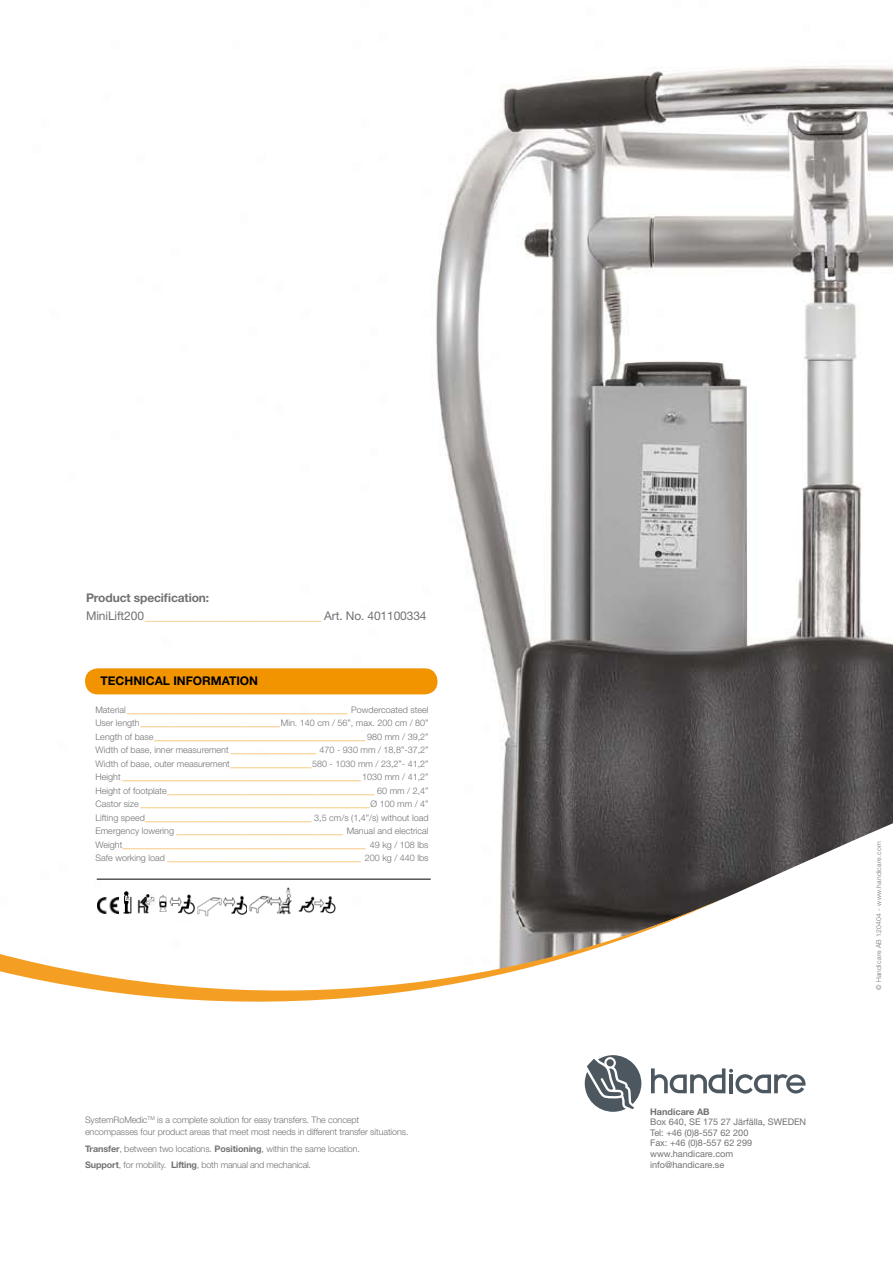
<style>
.page{position:relative;width:893px;height:1263px;background:#fff}
.page>*{position:absolute;margin:0;border:0;box-sizing:border-box;transform-origin:0 0}
.t1{font:12px/18px "Helvetica Neue";letter-spacing:-.01em;color:#f8b55b}
.t2{font:700 12px "Helvetica Neue";color:#000}
.t3{font:9.15px/10.6px "Helvetica Neue";color:#707173}
.t4{font:700 9.15px "Helvetica Neue";color:#707173}
.t5{font:300 9px/13.5px "Helvetica Neue";color:#f29400;text-align:justify}
.t6{font:300 9px/12px "Helvetica Neue";letter-spacing:-.01em;color:#707173}
.t7{font:300 6.75px "Helvetica Neue";letter-spacing:.04em;color:#707173}
.s1{font-weight:700;color:#707173}
.s2{color:#707173}
.s3{font-weight:700}
</style>
<div class="page">
<img style="left:85px;top:66px;width:808px;height:622px">
<svg style="left:86px;top:688px;width:807px;height:406px"></svg>
<svg style="left:585px;top:1055px;width:56px;height:57px"></svg>
<svg style="left:651px;top:1068px;width:154px;height:25px"></svg>
<svg style="left:0;top:890px;width:723px;height:141px"></svg>
<hr style="left:889px;top:908px;width:4px;height:348px;background:#fff">
<img style="left:298px;top:895px;width:40px;height:20px">
<div style="left:85px;top:668px;width:352px;height:26px;background:#f29400;border-radius:13px"></div>
<hr style="left:97px;top:879px;width:334px;height:1px;background:#000">
<img style="left:196px;top:893px;width:52px;height:26px">
<img style="left:97px;top:897px;width:22px;height:16px">
<img style="left:137px;top:894px;width:60px;height:20px">
<svg style="left:123px;top:892px;width:9px;height:22px"></svg>
<img style="left:247px;top:885px;width:48px;height:32px">
<h1 class="t1" style="left:86px;top:589px;width:342px"><span class="s1">Product specification:<br></span><span class="s2">MiniLift200</span>______________________________ <span class="s2">Art. No. 401100334</span></h1>
<h1 class="t2" style="left:100px;top:673px;width:159px">TECHNICAL INFORMATION</h1>
<p class="t5" style="left:95px;top:703px;width:335px"><span class="s2">Material</span> _________________________________________________ <span class="s2">Powdercoated steel User length</span>_______________________________<span class="s2">Min. 140 cm / 56”, max. 200 cm / 80” Length of base</span>_______________________________________________ <span class="s2">980 mm / 39,2” Width of base, inner measurement</span> ___________________ <span class="s2">470 - 930 mm / 18,8”-37,2” Width of base, outer measurement</span>__________________<span class="s2">580 - 1030 mm / 23,2”- 41,2” Height</span> _____________________________________________________<span class="s2">1030 mm / 41,2” Height of footplate</span>______________________________________________ <span class="s2">60 mm / 2,4” Castor size</span> ___________________________________________________<span class="s2">Ø 100 mm / 4” Lifting speed</span>_____________________________________ <span class="s2">3,5 cm/s (1,4”/s) without load Emergency lowering</span> _____________________________________ <span class="s2">Manual and electrical Weight</span>______________________________________________________ <span class="s2">49 kg / 108 lbs Safe working load</span> ___________________________________________ <span class="s2">200 kg / 440 lbs</span></p>
<p class="t6" style="left:85px;top:1114px;width:325px">SystemRoMedic<sup>TM</sup> is a complete solution for easy transfers. The concept encompasses four product areas that meet most needs in different transfer situations.</p>
<p class="t6" style="left:85px;top:1140px;width:277px;line-height:16.2px"><span class="s3">Transfer</span>, between two locations. <span class="s3">Positioning</span>, within the same location.<br><span class="s3">Support</span>, for mobility. <span class="s3">Lifting</span>, both manual and mechanical.</p>
<p class="t4" style="left:650px;top:1105px;width:61px">Handicare AB</p>
<p class="t3" style="left:650px;top:1116px;width:158px">Box 640, SE 175 27 Järfälla, SWEDEN<br>Tel: +46 (0)8-557 62 200<br>Fax: +46 (0)8-557 62 299 www.handicare.com info@handicare.se</p>
<p class="t7" style="left:875px;top:990px;width:150px;rotate:-90deg">© Handicare AB 120404 - www.handicare.com</p>
</div>
